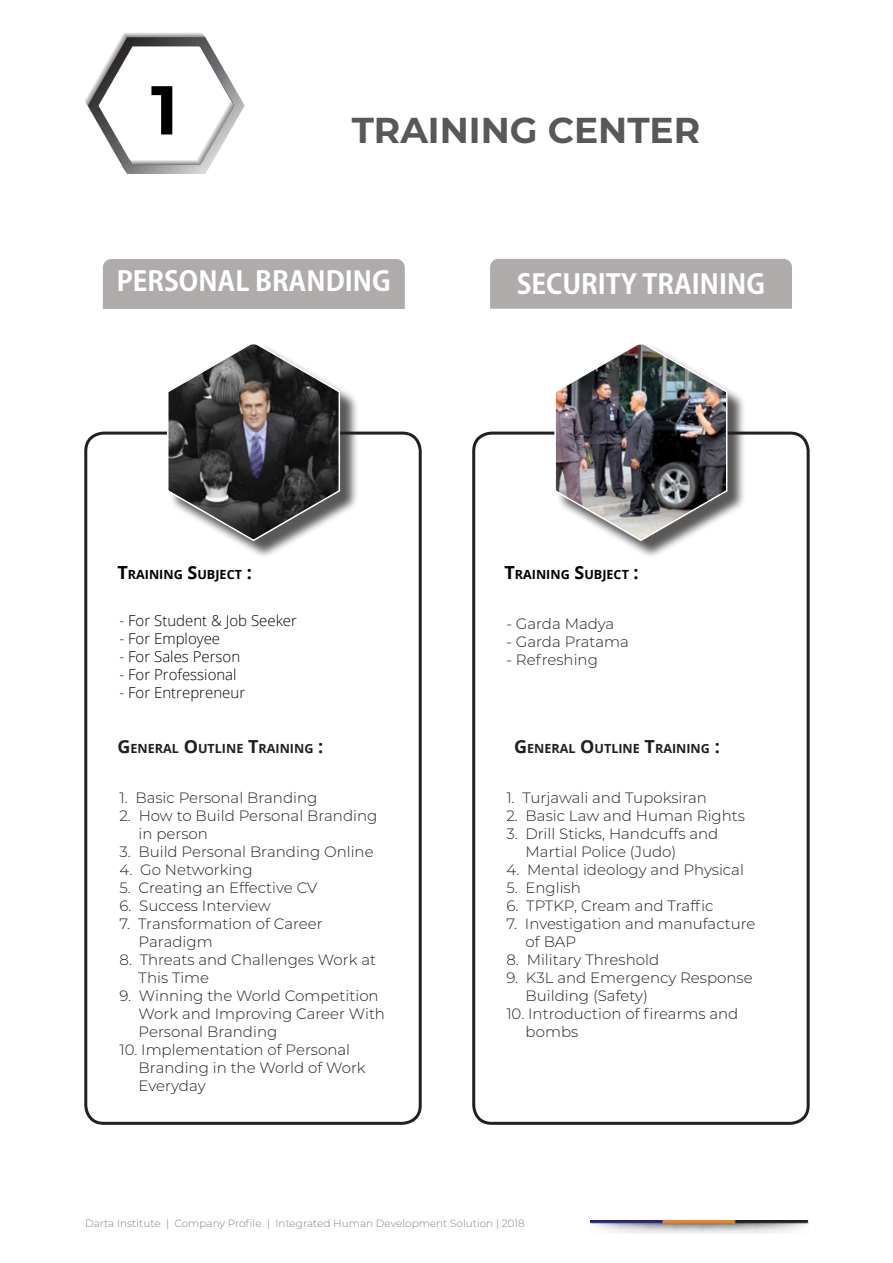
<style>
.page{position:relative;width:893px;height:1263px;background:#fff}
.page>*{position:absolute;margin:0;border:0;box-sizing:border-box;transform-origin:0 0}
.t1{font:700 69px "Montserrat";color:#000}
.Big_caption__black{font:700 36px "Montserrat";color:#57585a}
.t2{font:700 27px "Adobe Gothic Std";color:#fff}
.t3{font:300 15px "Montserrat";color:#231f20}
.t4{font:300 15px "Open Sans";color:#000}
.t5{font:700 12.6px "Open Sans";color:#231f20}
.t6{font:700 12.6px "Open Sans";color:#000}
.t7{font:300 10.5px "Montserrat";color:#808285}
.s1{font-size:18px}
</style>
<div class="page">
<img style="left:590px;top:1220px;width:219px;height:13px">
<img style="left:85px;top:33px;width:160px;height:140px">
<div style="left:472px;top:432px;width:338px;height:693px;border:3px solid #231f20;border-radius:18px"></div>
<div style="left:84px;top:432px;width:338px;height:693px;border:3px solid #231f20;border-radius:18px"></div>
<div style="left:103px;top:259px;width:302px;height:50px;background:#afabab"></div>
<div style="left:490px;top:259px;width:302px;height:50px;background:#afabab"></div>
<div style="left:169px;top:345px;width:190px;height:214px;background:#231f20;opacity:.75"></div>
<svg style="left:166px;top:344px;width:175px;height:198px"></svg>
<div style="left:557px;top:345px;width:189px;height:214px;background:#231f20;opacity:.75"></div>
<img style="left:554px;top:344px;width:175px;height:198px">
<p class="t1" style="left:151px;top:60px;width:29px">1</p>
<p class="Big_caption__black" style="left:352px;top:105px;width:350px">TRAINING CENTER</p>
<p class="t2" style="left:117px;top:264px;width:275px">PERSONAL BRANDING</p>
<p class="t2" style="left:517px;top:267px;width:250px">SECURITY TRAINING</p>
<p class="t6" style="left:117px;top:565px;width:136px"><span class="s1">T</span>RAINING <span class="s1">S</span>UBJECT <span class="s1">:</span></p>
<p class="t4" style="left:119px;top:610px;width:179px">- For Student &amp; Job Seeker</p>
<p class="t4" style="left:119px;top:628px;width:102px">- For Employee</p>
<p class="t4" style="left:119px;top:646px;width:122px">- For Sales Person</p>
<p class="t4" style="left:119px;top:664px;width:119px">- For Professional</p>
<p class="t4" style="left:119px;top:682px;width:127px">- For Entrepreneur</p>
<p class="t5" style="left:117px;top:740px;width:207px"><span class="s1">G</span> ENERAL <span class="s1">O</span>UTLINE <span class="s1">T</span>RAINING <span class="s1">:</span></p>
<p class="t3" style="left:119px;top:788px;width:199px">1. Basic Personal Branding</p>
<p class="t3" style="left:119px;top:806px;width:260px">2. How to Build Personal Branding</p>
<p class="t3" style="left:139px;top:824px;width:71px">in person</p>
<p class="t3" style="left:119px;top:842px;width:256px">3. Build Personal Branding Online</p>
<p class="t3" style="left:119px;top:860px;width:135px">4. Go Networking</p>
<p class="t3" style="left:119px;top:878px;width:200px">5. Creating an Effective CV</p>
<p class="t3" style="left:119px;top:896px;width:153px">6. Success Interview</p>
<p class="t3" style="left:119px;top:914px;width:205px">7. Transformation of Career</p>
<p class="t3" style="left:139px;top:932px;width:76px">Paradigm</p>
<p class="t3" style="left:119px;top:950px;width:258px">8. Threats and Challenges Work at</p>
<p class="t3" style="left:139px;top:968px;width:72px">This Time</p>
<p class="t3" style="left:119px;top:986px;width:261px">9. Winning the World Competition</p>
<p class="t3" style="left:139px;top:1004px;width:248px">Work and Improving Career With</p>
<p class="t3" style="left:139px;top:1022px;width:140px">Personal Branding</p>
<p class="t3" style="left:119px;top:1040px;width:232px">10. Implementation of Personal</p>
<p class="t3" style="left:139px;top:1058px;width:229px">Branding in the World of Work</p>
<p class="t3" style="left:139px;top:1076px;width:68px">Everyday</p>
<p class="t6" style="left:504px;top:565px;width:136px"><span class="s1">T</span>RAINING <span class="s1">S</span>UBJECT <span class="s1">:</span></p>
<p class="t3" style="left:506px;top:613px;width:109px">- Garda Madya</p>
<p class="t3" style="left:506px;top:631px;width:124px">- Garda Pratama</p>
<p class="t3" style="left:506px;top:649px;width:93px">- Refreshing</p>
<p class="t5" style="left:514px;top:740px;width:207px"><span class="s1">G</span> ENERAL <span class="s1">O</span>UTLINE <span class="s1">T</span>RAINING <span class="s1">:</span></p>
<p class="t3" style="left:506px;top:788px;width:202px">1. Turjawali and Tupoksiran</p>
<p class="t3" style="left:506px;top:806px;width:240px">2. Basic Law and Human Rights</p>
<p class="t3" style="left:506px;top:824px;width:214px">3. Drill Sticks, Handcuffs and</p>
<p class="t3" style="left:526px;top:842px;width:152px">Martial Police (Judo)</p>
<p class="t3" style="left:506px;top:860px;width:239px">4. Mental ideology and Physical</p>
<p class="t3" style="left:506px;top:878px;width:76px">5. English</p>
<p class="t3" style="left:506px;top:896px;width:209px">6. TPTKP, Cream and Traffic</p>
<p class="t3" style="left:506px;top:914px;width:251px">7. Investigation and manufacture</p>
<p class="t3" style="left:526px;top:932px;width:52px">of BAP</p>
<p class="t3" style="left:506px;top:950px;width:154px">8. Military Threshold</p>
<p class="t3" style="left:506px;top:968px;width:248px">9. K3L and Emergency Response</p>
<p class="t3" style="left:526px;top:986px;width:124px">Building (Safety)</p>
<p class="t3" style="left:506px;top:1004px;width:234px">10. Introduction of firearms and</p>
<p class="t3" style="left:526px;top:1022px;width:54px">bombs</p>
<p class="t7" style="left:85px;top:1216px;width:441px">Darta Institute | Company Profile | Integrated Human Development Solution | 2018</p>
</div>
